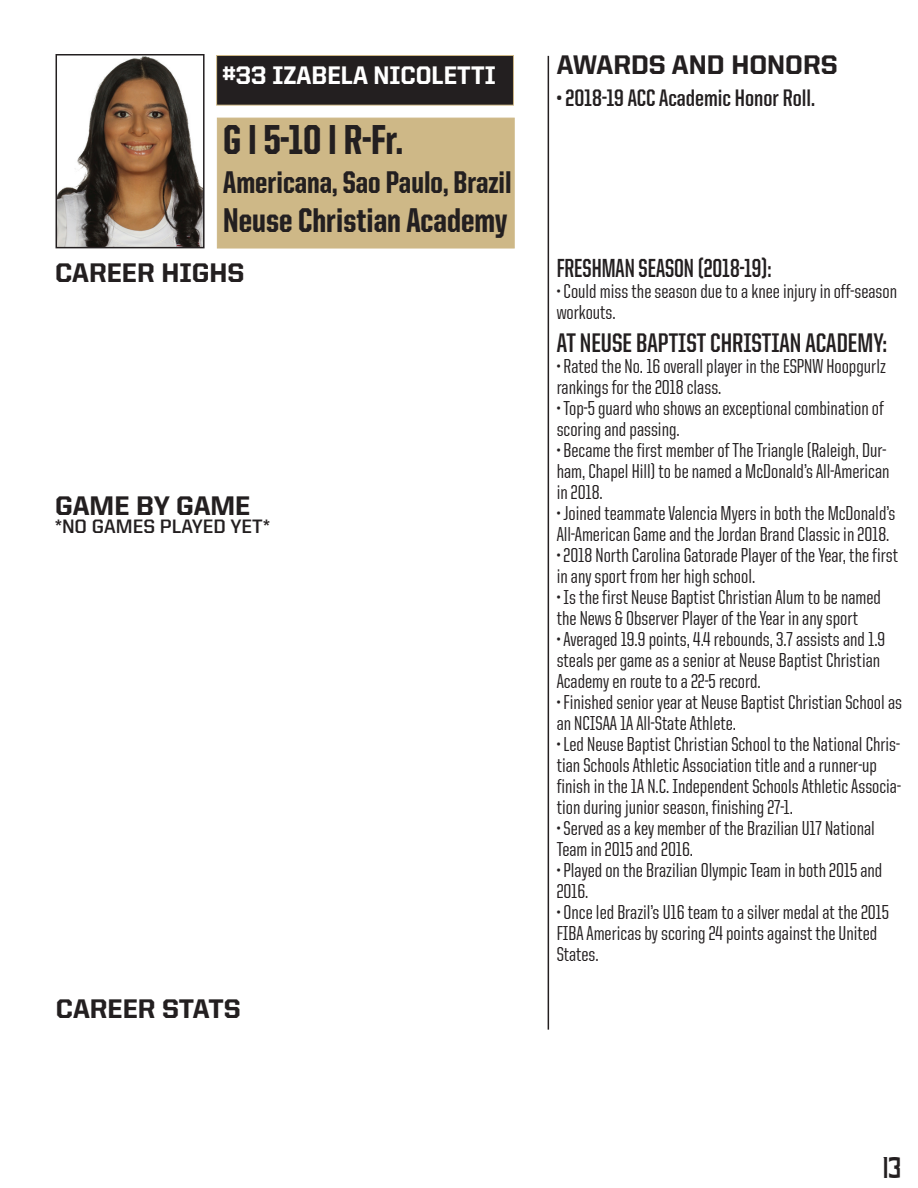
<style>
.page{position:relative;width:918px;height:1188px;background:#fff}
.page>*{position:absolute;margin:0;border:0;box-sizing:border-box;transform-origin:0 0}
.t1{font:800 42px "United Sans Cond";color:#231f20}
.t2{font:800 34.5px "United Sans Cond";color:#231f20}
.t3{font:800 31.5px "United Sans Cond";color:#231f20}
.t4{font:700 30px "Unconquered";color:#231f20}
.t5{font:800 27px "United Sans Reg";color:#231f20}
.t6{font:700 27px "United Sans Cond";color:#231f20}
.t7{font:700 26.25px "United Sans Cond";color:#231f20;scale:.9 1}
.t8{font:800 25.5px "United Sans Reg";color:#fff;scale:.94 1}
.t9{font:700 24px "United Sans Cond";color:#231f20}
.t10{font:500 20.25px/21px "United Sans Cond";color:#231f20}
.t11{font:700 19.5px "United Sans Reg";color:#231f20}
</style>
<div class="page">
<img style="left:59px;top:57px;width:143px;height:188px">
<div style="left:56px;top:54px;width:149px;height:194px;border:2px solid #231f20"></div>
<div style="left:217px;top:56px;width:296px;height:49px;background:#231f20"></div>
<div style="left:216px;top:55px;width:298px;height:51px;border:1px solid #ceb887"></div>
<hr style="left:548px;top:56px;width:1px;height:974px;background:#231f20">
<div style="left:217px;top:118px;width:298px;height:130px;background:#ceb887"></div>
<p class="t8" style="left:223px;top:62px;width:292px">#33 IZABELA NICOLETTI</p>
<h1 class="t1" style="left:223px;top:118px;width:181px">G l 5-10 l R-Fr.</h1>
<h3 class="t3" style="left:223px;top:166px;width:290px">Americana, Sao Paulo, Brazil</h3>
<h2 class="t2" style="left:223px;top:202px;width:286px">Neuse Christian Academy</h2>
<h3 class="t5" style="left:55px;top:258px;width:191px">CAREER HIGHS</h3>
<h3 class="t5" style="left:55px;top:491px;width:197px">GAME BY GAME</h3>
<p class="t11" style="left:55px;top:516px;width:216px">*NO GAMES PLAYED YET*</p>
<h3 class="t5" style="left:56px;top:994px;width:186px">CAREER STATS</h3>
<h3 class="t5" style="left:557px;top:50px;width:282px">AWARDS AND HONORS</h3>
<p class="t9" style="left:557px;top:85px;width:260px">• 2018-19 ACC Academic Honor Roll.</p>
<p class="t7" style="left:557px;top:255px;width:240px">FRESHMAN SEASON (2018-19):</p>
<p class="t10" style="left:557px;top:281px;width:342px">• Could miss the season due to a knee injury in off-season workouts.</p>
<h3 class="t6" style="left:557px;top:329px;width:332px">AT NEUSE BAPTIST CHRISTIAN ACADEMY:</h3>
<p class="t10" style="left:557px;top:355px;width:331px">• Rated the No. 16 overall player in the ESPNW Hoopgurlz rankings for the 2018 class.</p>
<p class="t10" style="left:557px;top:397px;width:329px">• Top-5 guard who shows an exceptional combination of scoring and passing.</p>
<p class="t10" style="left:557px;top:439px;width:334px">• Became the first member of The Triangle (Raleigh, Dur&shy;ham, Chapel Hill) to be named a McDonald’s All-American in 2018.</p>
<p class="t10" style="left:557px;top:502px;width:340px">• Joined teammate Valencia Myers in both the McDonald’s<br>All-American Game and the Jordan Brand Classic in 2018.</p>
<p class="t10" style="left:557px;top:544px;width:343px">• 2018 North Carolina Gatorade Player of the Year, the first in any sport from her high school.</p>
<p class="t10" style="left:557px;top:586px;width:326px">• Is the first Neuse Baptist Christian Alum to be named the News &amp; Observer Player of the Year in any sport</p>
<p class="t10" style="left:557px;top:628px;width:330px">• Averaged 19.9 points, 4.4 rebounds, 3.7 assists and 1.9 steals per game as a senior at Neuse Baptist Christian<br>Academy en route to a 22-5 record.</p>
<p class="t10" style="left:557px;top:691px;width:347px">• Finished senior year at Neuse Baptist Christian School as an NCISAA 1A All-State Athlete.</p>
<p class="t10" style="left:557px;top:733px;width:346px">• Led Neuse Baptist Christian School to the National Chris&shy;tian Schools Athletic Association title and a runner-up finish in the 1A N.C. Independent Schools Athletic Associa&shy;tion during junior season, finishing 27-1.</p>
<p class="t10" style="left:557px;top:817px;width:320px">• Served as a key member of the Brazilian U17 National<br>Team in 2015 and 2016.</p>
<p class="t10" style="left:557px;top:859px;width:327px">• Played on the Brazilian Olympic Team in both 2015 and<br>2016.</p>
<p class="t10" style="left:557px;top:901px;width:334px">• Once led Brazil’s U16 team to a silver medal at the 2015<br>FIBA Americas by scoring 24 points against the United<br>States.</p>
<h3 class="t4" style="left:882px;top:1157px;width:20px">13</h3>
</div>
